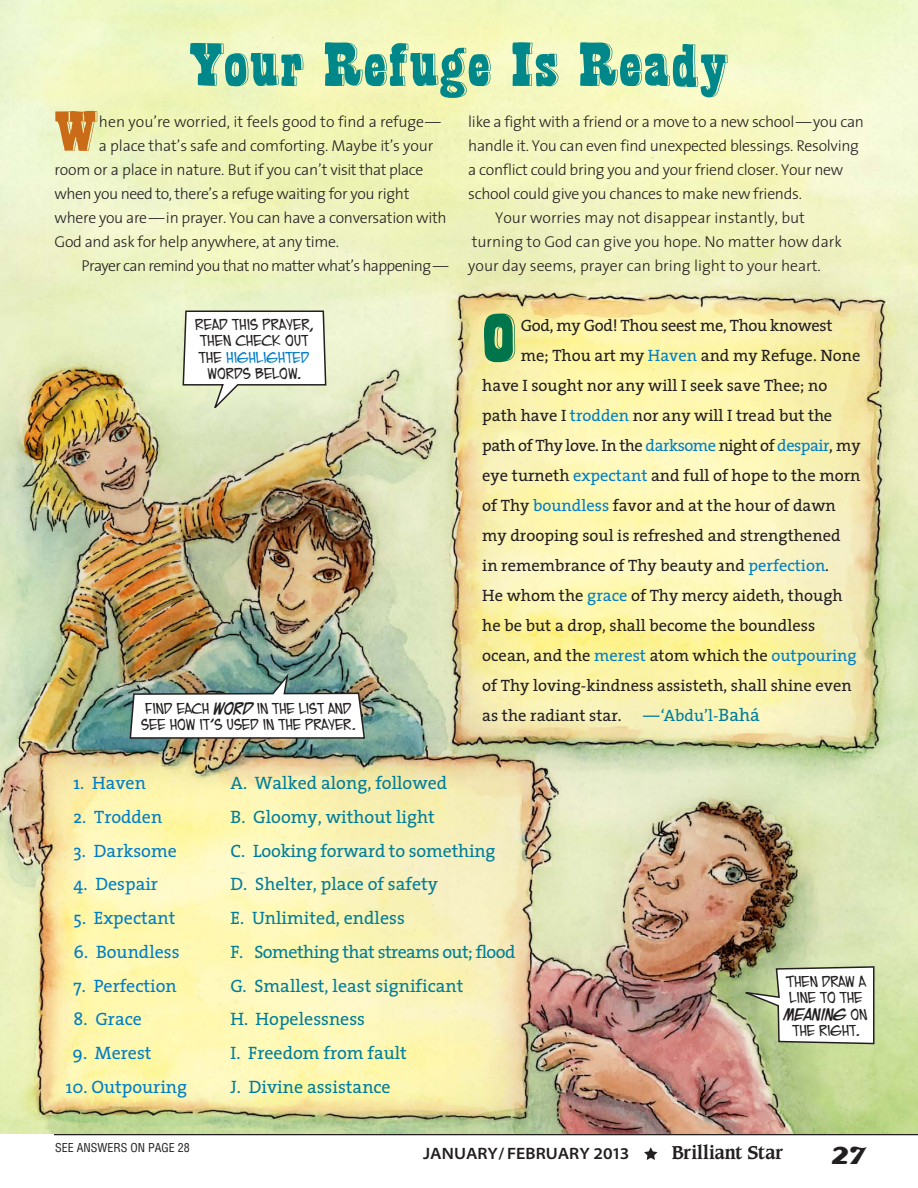
<style>
.page{position:relative;width:918px;height:1188px;background:#fff}
.page>*{position:absolute;margin:0;border:0;box-sizing:border-box;transform-origin:0 0}
.t1{font:67.2px "Bandoliers High";color:#00744b}
.Heading_2{font:63px "Bandoliers High";color:#00878a}
.t2{font:59.25px "Bandoliers High";color:#ca6c17}
.t3{font:700 27px "Dogma Script";color:#231f20}
.t4{font:18px "The Serif";color:#007e99}
.t5{font:18px "The Serif";color:#007ec5}
.t6{font:18px "The Serif";letter-spacing:-.03em;color:#007e99}
.t7{font:700 18px "Caxton";letter-spacing:-.02em;color:#231f20}
.t8{font:16.5px "The Serif";color:#231f20}
.t9{font:16.5px "The Serif";letter-spacing:-.03em;color:#231f20}
.t10{font:16.5px "The Serif";letter-spacing:-.02em;color:#231f20}
.t11{font:16.5px "Myriad MM 565 700";color:#231f20}
.t12{font:16.5px "The Serif";color:#007e99}
.t13{font:300 15.75px/24px "The Sans";letter-spacing:-.02em;color:#231f20}
.t14{font:300 15.75px/24px "The Sans";color:#231f20}
.t15{font:300 15.75px "The Sans";letter-spacing:-.04em;color:#231f20}
.t16{font:15px/16.5px "Euro Comic";color:#231f20;text-align:center}
.NewSmallerLLfont{font:condensed 12px "Helvetica";color:#231f20}
.s1{color:#007ec5}
.s2{font-weight:700}
.s3{font-size:18px}
</style>
<div class="page">
<svg style="left:0;top:36px;width:1px;height:226px"></svg>
<svg style="left:644px;top:1147px;width:14px;height:13px"></svg>
<hr style="left:54px;top:1133px;width:864px;height:2px;background:#231f20">
<img style="left:1px;top:0;width:917px;height:1134px">
<svg style="left:182px;top:310px;width:145px;height:103px"></svg>
<svg style="left:734px;top:965px;width:141px;height:80px"></svg>
<img style="left:129px;top:671px;width:237px;height:68px">
<p class="Heading_2" style="left:189px;top:30px;width:541px">Your Refuge Is Ready</p>
<p class="t2" style="left:55px;top:98px;width:46px">W</p>
<p class="t14" style="left:99px;top:109px;width:343px">hen you’re worried, it feels good to find a refuge—</p>
<p class="t13" style="left:99px;top:133px;width:336px">a place that’s safe and comforting. Maybe it’s your</p>
<p class="t13" style="left:55px;top:157px;width:370px">room or a place in nature. But if you can’t visit that place</p>
<p class="t13" style="left:55px;top:181px;width:356px">when you need to, there’s a refuge waiting for you right</p>
<p class="t13" style="left:55px;top:205px;width:394px">where you are —in prayer. You can have a conversation with</p>
<p class="t13" style="left:55px;top:229px;width:286px">God and ask for help anywhere, at any time.</p>
<p class="t15" style="left:82px;top:253px;width:369px">Prayer can remind you that no matter what’s happening —</p>
<p class="t16" style="left:195px;top:315px;width:120px">READ THIS PRAYER,<br>THEN CHECK OUT<br>THE <span class="s1">HIGHLIGHTED<br></span>WORDS BELOW.</p>
<p class="t16" style="left:141px;top:699px;width:216px;text-align:left">FIND EACH <span class="s2">WORD</span> IN THE LIST AND<br>SEE HOW IT’S USED IN THE PRAYER.</p>
<p class="t13" style="left:468px;top:109px;width:397px">like a fight with a friend or a move to a new school— you can handle it. You can even find unexpected blessings. Resolving a conflict could bring you and your friend closer. Your new school could give you chances to make new friends.</p>
<p class="t14" style="left:468px;top:205px;width:375px;text-indent:27px">Your worries may not disappear instantly, but turning to God can give you hope. No matter how dark your day seems, prayer can bring light to your heart.</p>
<p class="t1" style="left:482px;top:302px;width:36px">O</p>
<p class="t10" style="left:521px;top:312px;width:313px">God, my God! Thou seest me, Thou knowest</p>
<p class="t8" style="left:521px;top:342px;width:341px">me; Thou art my <span class="s1">Haven</span> and my Refuge. None</p>
<p class="t8" style="left:482px;top:372px;width:347px">have I sought nor any will I seek save Thee; no</p>
<p class="t8" style="left:482px;top:402px;width:352px">path have I <span class="s1">trodden</span> nor any will I tread but the</p>
<p class="t9" style="left:482px;top:432px;width:380px">path of Thy love. In the <span class="s1">darksome</span> night of <span class="s1">despair</span>, my</p>
<p class="t8" style="left:482px;top:462px;width:380px">eye turneth <span class="s1">expectant</span> and full of hope to the morn</p>
<p class="t8" style="left:482px;top:492px;width:355px">of Thy <span class="s1">boundless</span> favor and at the hour of dawn</p>
<p class="t8" style="left:482px;top:522px;width:360px">my drooping soul is refreshed and strengthened</p>
<p class="t8" style="left:482px;top:552px;width:348px">in remembrance of Thy beauty and <span class="s1">perfection</span>.</p>
<p class="t8" style="left:482px;top:582px;width:362px">He whom the <span class="s1">grace</span> of Thy mercy aideth, though</p>
<p class="t8" style="left:482px;top:612px;width:334px">he be but a drop, shall become the boundless</p>
<p class="t8" style="left:482px;top:642px;width:376px">ocean, and the <span class="s1">merest</span> atom which the <span class="s1">outpouring</span></p>
<p class="t8" style="left:482px;top:672px;width:371px">of Thy loving-kindness assisteth, shall shine even</p>
<p class="t8" style="left:482px;top:702px;width:141px">as the radiant star.</p>
<p class="t12" style="left:643px;top:702px;width:118px">—‘Abdu’l-<span class="s3">Bahá</span></p>
<p class="t5" style="left:74px;top:768px;width:74px">1. Haven</p>
<p class="t5" style="left:74px;top:802px;width:90px">2. Trodden</p>
<p class="t5" style="left:74px;top:836px;width:105px">3. Darksome</p>
<p class="t5" style="left:74px;top:869px;width:86px">4. Despair</p>
<p class="t5" style="left:74px;top:903px;width:103px">5. Expectant</p>
<p class="t5" style="left:74px;top:937px;width:108px">6. Boundless</p>
<p class="t5" style="left:74px;top:971px;width:105px">7. Perfection</p>
<p class="t5" style="left:74px;top:1004px;width:70px">8. Grace</p>
<p class="t5" style="left:73px;top:1038px;width:81px">9. Merest</p>
<p class="t5" style="left:66px;top:1072px;width:123px">10. Outpouring</p>
<p class="NewSmallerLLfont" style="left:55px;top:1140px;width:136px">SEE ANSWERS ON PAGE 28</p>
<p class="t4" style="left:231px;top:768px;width:218px">A. Walked along, followed</p>
<p class="t4" style="left:231px;top:802px;width:206px">B. Gloomy, without light</p>
<p class="t4" style="left:231px;top:836px;width:267px">C. Looking forward to something</p>
<p class="t4" style="left:231px;top:869px;width:209px">D. Shelter, place of safety</p>
<p class="t4" style="left:231px;top:903px;width:176px">E. Unlimited, endless</p>
<p class="t6" style="left:231px;top:937px;width:286px">F. Something that streams out; flood</p>
<p class="t4" style="left:231px;top:971px;width:234px">G. Smallest, least significant</p>
<p class="t4" style="left:231px;top:1004px;width:136px">H. Hopelessness</p>
<p class="t4" style="left:231px;top:1038px;width:178px">I. Freedom from fault</p>
<p class="t4" style="left:231px;top:1072px;width:162px">J. Divine assistance</p>
<p class="t16" style="left:785px;top:972px;width:84px">THEN DRAW A<br>LINE TO THE<br><span class="s2">MEANING</span> ON<br>THE RIGHT.</p>
<p class="t11" style="left:423px;top:1146px;width:208px">JANUARY/ FEBRUARY 2013</p>
<p class="t7" style="left:672px;top:1141px;width:113px">Brilliant Star</p>
<h3 class="t3" style="left:830px;top:1134px;width:35px">27</h3>
</div>
